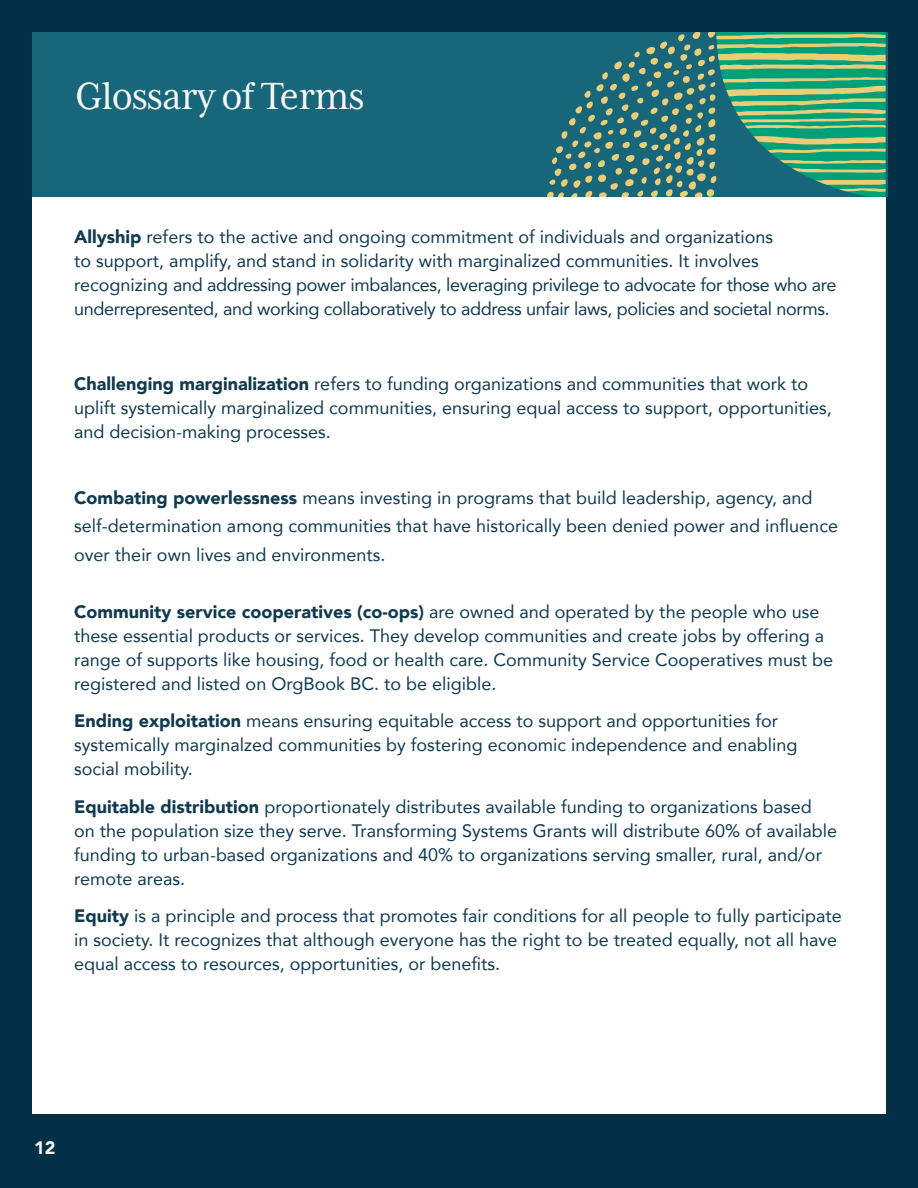
<style>
.page{position:relative;width:918px;height:1188px;background:#fff}
.page>*{position:absolute;margin:0;border:0;box-sizing:border-box;transform-origin:0 0}
.t1{font:43.5px "Mrs Eaves XL Serif Nar OT";letter-spacing:-.02em;color:#f5f5f5}
.t2{font:18px/24px "Avenir";color:#103a50}
.t3{font:18px/24px "Avenir";letter-spacing:-.02em;color:#103a50}
.t4{font:900 18px "Avenir";color:#f6f6f6}
.s1{font-weight:900}
</style>
<div class="page">
<div style="left:0;top:1114px;width:918px;height:74px;background:#033047"></div>
<div style="left:0;top:0;width:32px;height:1188px;background:#033047"></div>
<div style="left:886px;top:0;width:32px;height:1188px;background:#033047"></div>
<div style="left:0;top:0;width:918px;height:33px;background:#033047"></div>
<div style="left:32px;top:33px;width:855px;height:164px;background:#17667a"></div>
<svg style="left:547px;top:32px;width:339px;height:165px"></svg>
<h1 class="t1" style="left:75px;top:74px;width:291px">Glossary of Terms</h1>
<p class="t3" style="left:74px;top:224px;width:764px"><span class="s1">Allyship</span> refers to the active and ongoing commitment of individuals and organizations<br>to support, amplify, and stand in solidarity with marginalized communities. It involves recognizing and addressing power imbalances, leveraging privilege to advocate for those who are underrepresented, and working collaboratively to address unfair laws, policies and societal norms.</p>
<p class="t2" style="left:74px;top:371px;width:759px"><span class="s1">Challenging marginalization</span> refers to funding organizations and communities that work to uplift systemically marginalized communities, ensuring equal access to support, opportunities, and decision-making processes.</p>
<p class="t2" style="left:74px;top:483px;width:765px;line-height:28.5px"><span class="s1">Combating powerlessness</span> means investing in programs that build leadership, agency, and self-determination among communities that have historically been denied power and influence over their own lives and environments.</p>
<p class="t2" style="left:74px;top:599px;width:760px"><span class="s1">Community service cooperatives (co-ops)</span> are owned and operated by the people who use these essential products or services. They develop communities and create jobs by offering a range of supports like housing, food or health care. Community Service Cooperatives must be registered and listed on OrgBook BC. to be eligible.</p>
<p class="t2" style="left:74px;top:708px;width:725px"><span class="s1">Ending exploitation</span> means ensuring equitable access to support and opportunities for systemically marginalzed communities by fostering economic independence and enabling social mobility.</p>
<p class="t2" style="left:74px;top:794px;width:765px"><span class="s1">Equitable distribution</span> proportionately distributes available funding to organizations based<br>on the population size they serve. Transforming Systems Grants will distribute 60% of available funding to urban-based organizations and 40% to organizations serving smaller, rural, and/or remote areas.</p>
<p class="t2" style="left:74px;top:903px;width:769px"><span class="s1">Equity</span> is a principle and process that promotes fair conditions for all people to fully participate in society. It recognizes that although everyone has the right to be treated equally, not all have equal access to resources, opportunities, or benefits.</p>
<p class="t4" style="left:34px;top:1132px;width:23px">12</p>
</div>
